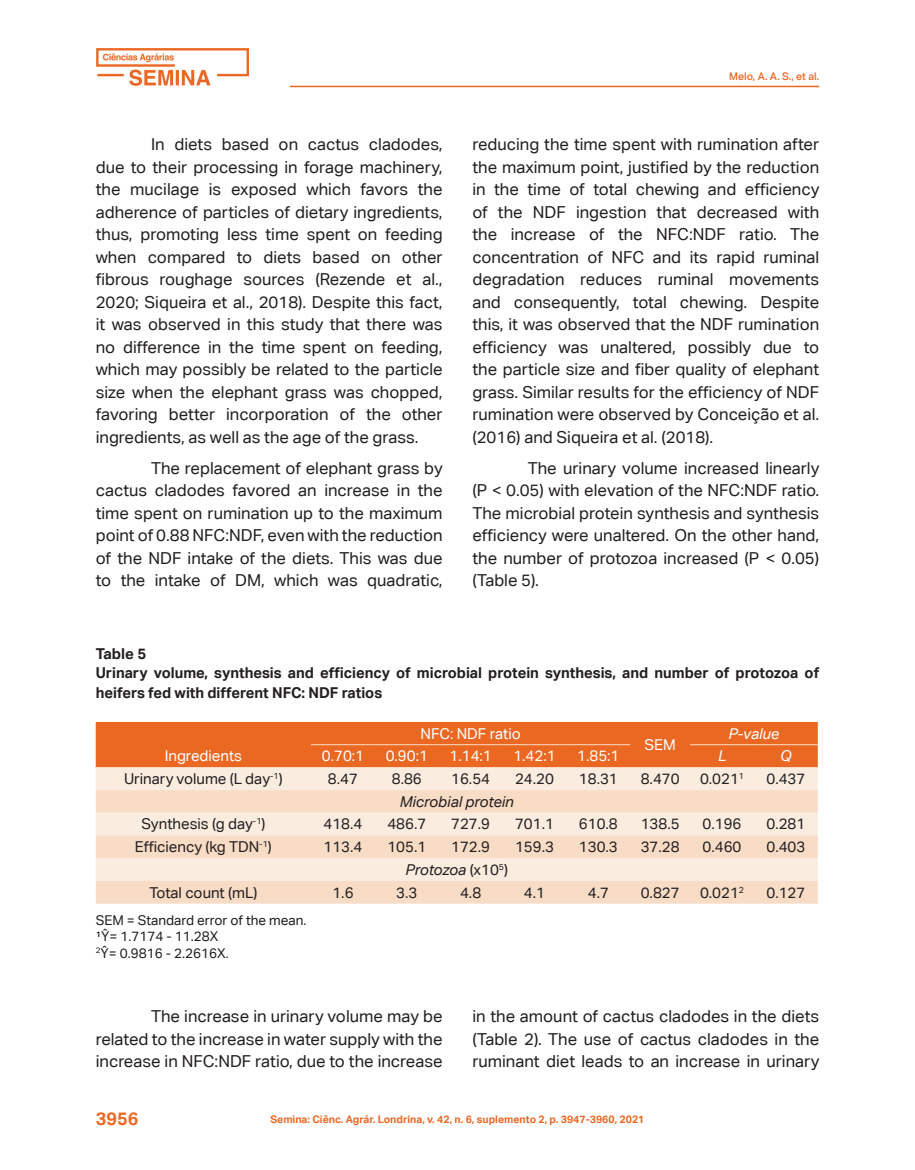
<style>
.page{position:relative;width:915px;height:1170px;background:#fff}
.page>*{position:absolute;margin:0;border:0;box-sizing:border-box;transform-origin:0 0}
.t1{font:700 18px "Aktiv Grotesk Corp";color:#eb6823}
.corpo_do_texto{font:16.5px/22.5px "Aktiv Grotesk Corp";color:#231f20;text-align:justify}
.texto_tabela{font:15px "Aktiv Grotesk Corp";color:#231f20}
.título_Tabela{font:700 15px/19.5px "Aktiv Grotesk Corp";color:#231f20}
.texto_tabela-2{font:15px "Aktiv Grotesk Corp";color:#fff}
.texto_tabela-3{font:italic 15px "Aktiv Grotesk Corp";color:#231f20}
.texto_tabela-4{font:italic 15px "Aktiv Grotesk Corp";color:#fff}
.legenda_de_tabela{font:13.5px "Aktiv Grotesk Corp";color:#231f20}
.t2{font:700 10.5px "Aktiv Grotesk Corp";color:#eb6823}
.t3{font:500 10.5px "Aktiv Grotesk Corp";color:#eb6823}
.s1{font-style:normal}
</style>
<div class="page">
<hr style="left:290px;top:86px;width:529px;height:1px;background:#eb6823">
<img style="left:96px;top:48px;width:152px;height:37px">
<div style="left:96px;top:722px;width:721px;height:45px;background:#eb6823"></div>
<div style="left:96px;top:767px;width:721px;height:23px;background:#faede0"></div>
<svg style="left:96px;top:790px;width:721px;height:113px;background:#f8e2d0"></svg>
<hr style="left:311px;top:744px;width:64px;height:1px;background:#f8dcc6">
<hr style="left:375px;top:744px;width:63px;height:1px;background:#f8dcc6">
<hr style="left:438px;top:744px;width:64px;height:1px;background:#f8dcc6">
<hr style="left:502px;top:744px;width:64px;height:1px;background:#f8dcc6">
<hr style="left:566px;top:744px;width:64px;height:1px;background:#f8dcc6">
<hr style="left:690px;top:744px;width:63px;height:1px;background:#f8dcc6">
<hr style="left:753px;top:744px;width:64px;height:1px;background:#f8dcc6">
<p class="corpo_do_texto" style="left:96px;top:133px;width:348px;text-indent:55px">In diets based on cactus cladodes, due to their processing in forage machinery, the mucilage is exposed which favors the adherence of particles of dietary ingredients, thus, promoting less time spent on feeding when compared to diets based on other fibrous roughage sources (Rezende et al., 2020; Siqueira et al., 2018). Despite this fact, it was observed in this study that there was no difference in the time spent on feeding, which may possibly be related to the particle size when the elephant grass was chopped, favoring better incorporation of the other ingredients, as well as the age of the grass.</p>
<p class="corpo_do_texto" style="left:96px;top:456px;width:348px;text-indent:55px">The replacement of elephant grass by cactus cladodes favored an increase in the time spent on rumination up to the maximum point of 0.88 NFC:NDF, even with the reduction of the NDF intake of the diets. This was due to the intake of DM, which was quadratic,</p>
<p class="t3" style="left:729px;top:69px;width:92px">Melo, A. A. S., et al.</p>
<p class="corpo_do_texto" style="left:472px;top:133px;width:348px">reducing the time spent with rumination after the maximum point, justified by the reduction in the time of total chewing and efficiency of the NDF ingestion that decreased with the increase of the NFC:NDF ratio. The concentration of NFC and its rapid ruminal degradation reduces ruminal movements and consequently, total chewing. Despite this, it was observed that the NDF rumination efficiency was unaltered, possibly due to the particle size and fiber quality of elephant grass. Similar results for the efficiency of NDF rumination were observed by Conceição et al. (2016) and Siqueira et al. (2018).</p>
<p class="corpo_do_texto" style="left:472px;top:456px;width:348px;text-indent:55px">The urinary volume increased linearly (P &lt; 0.05) with elevation of the NFC:NDF ratio.<br>The microbial protein synthesis and synthesis efficiency were unaltered. On the other hand, the number of protozoa increased (P &lt; 0.05) (Table 5).</p>
<p class="título_Tabela" style="left:96px;top:643px;width:52px">Table 5</p>
<p class="título_Tabela" style="left:96px;top:663px;width:724px">Urinary volume, synthesis and efficiency of microbial protein synthesis, and number of protozoa of heifers fed with different NFC: NDF ratios</p>
<p class="texto_tabela-2" style="left:420px;top:724px;width:102px">NFC: NDF ratio</p>
<p class="texto_tabela-2" style="left:644px;top:735px;width:33px">SEM</p>
<p class="texto_tabela-4" style="left:728px;top:724px;width:52px">P-value</p>
<p class="texto_tabela-2" style="left:165px;top:747px;width:79px">Ingredients</p>
<p class="texto_tabela-2" style="left:322px;top:747px;width:44px">0.70:1</p>
<p class="texto_tabela-2" style="left:385px;top:747px;width:44px">0.90:1</p>
<p class="texto_tabela-2" style="left:449px;top:747px;width:44px">1.14:1</p>
<p class="texto_tabela-2" style="left:513px;top:747px;width:44px">1.42:1</p>
<p class="texto_tabela-2" style="left:577px;top:747px;width:44px">1.85:1</p>
<p class="texto_tabela-4" style="left:717px;top:747px;width:10px">L</p>
<p class="texto_tabela-4" style="left:779px;top:747px;width:13px">Q</p>
<p class="texto_tabela" style="left:124px;top:770px;width:160px">Urinary volume (L day<sup>-1</sup>)</p>
<p class="texto_tabela" style="left:328px;top:770px;width:31px">8.47</p>
<p class="texto_tabela" style="left:391px;top:770px;width:31px">8.86</p>
<p class="texto_tabela" style="left:451px;top:770px;width:40px">16.54</p>
<p class="texto_tabela" style="left:515px;top:770px;width:40px">24.20</p>
<p class="texto_tabela" style="left:578px;top:770px;width:40px">18.31</p>
<p class="texto_tabela" style="left:640px;top:770px;width:40px">8.470</p>
<p class="texto_tabela" style="left:699px;top:770px;width:46px">0.021<sup>1</sup></p>
<p class="texto_tabela" style="left:766px;top:770px;width:40px">0.437</p>
<p class="texto_tabela-3" style="left:399px;top:792px;width:116px">Microbial protein</p>
<p class="texto_tabela" style="left:141px;top:815px;width:126px">Synthesis (g day<sup>-1</sup>)</p>
<p class="texto_tabela" style="left:323px;top:815px;width:40px">418.4</p>
<p class="texto_tabela" style="left:387px;top:815px;width:40px">486.7</p>
<p class="texto_tabela" style="left:451px;top:815px;width:40px">727.9</p>
<p class="texto_tabela" style="left:515px;top:815px;width:40px">701.1</p>
<p class="texto_tabela" style="left:578px;top:815px;width:40px">610.8</p>
<p class="texto_tabela" style="left:640px;top:815px;width:40px">138.5</p>
<p class="texto_tabela" style="left:702px;top:815px;width:40px">0.196</p>
<p class="texto_tabela" style="left:766px;top:815px;width:40px">0.281</p>
<p class="texto_tabela" style="left:135px;top:838px;width:138px">Efficiency (kg TDN<sup>-1</sup>)</p>
<p class="texto_tabela" style="left:323px;top:838px;width:40px">113.4</p>
<p class="texto_tabela" style="left:387px;top:838px;width:40px">105.1</p>
<p class="texto_tabela" style="left:451px;top:838px;width:40px">172.9</p>
<p class="texto_tabela" style="left:515px;top:838px;width:40px">159.3</p>
<p class="texto_tabela" style="left:578px;top:838px;width:40px">130.3</p>
<p class="texto_tabela" style="left:640px;top:838px;width:40px">37.28</p>
<p class="texto_tabela" style="left:702px;top:838px;width:40px">0.460</p>
<p class="texto_tabela" style="left:766px;top:838px;width:40px">0.403</p>
<p class="texto_tabela-3" style="left:405px;top:860px;width:104px">Protozoa <span class="s1">(x10</span><sup>5</sup><span class="s1">)</span></p>
<p class="texto_tabela" style="left:149px;top:883px;width:110px">Total count (mL)</p>
<p class="texto_tabela" style="left:332px;top:883px;width:23px">1.6</p>
<p class="texto_tabela" style="left:396px;top:883px;width:23px">3.3</p>
<p class="texto_tabela" style="left:460px;top:883px;width:23px">4.8</p>
<p class="texto_tabela" style="left:523px;top:883px;width:23px">4.1</p>
<p class="texto_tabela" style="left:587px;top:883px;width:23px">4.7</p>
<p class="texto_tabela" style="left:640px;top:883px;width:40px">0.827</p>
<p class="texto_tabela" style="left:699px;top:883px;width:46px">0.021<sup>2</sup></p>
<p class="texto_tabela" style="left:766px;top:883px;width:40px">0.127</p>
<p class="legenda_de_tabela" style="left:96px;top:912px;width:212px">SEM = Standard error of the mean.</p>
<p class="legenda_de_tabela" style="left:96px;top:928px;width:124px">¹Ŷ= 1.7174 - 11.28X</p>
<p class="legenda_de_tabela" style="left:96px;top:945px;width:135px"><sup>2</sup>Ŷ= 0.9816 - 2.2616X.</p>
<p class="corpo_do_texto" style="left:96px;top:1004px;width:348px;text-indent:55px">The increase in urinary volume may be related to the increase in water supply with the increase in NFC:NDF ratio, due to the increase</p>
<p class="corpo_do_texto" style="left:472px;top:1004px;width:348px">in the amount of cactus cladodes in the diets (Table 2). The use of cactus cladodes in the ruminant diet leads to an increase in urinary</p>
<p class="t1" style="left:96px;top:1107px;width:44px">3956</p>
<p class="t2" style="left:270px;top:1112px;width:375px">Semina: Ciênc. Agrár. Londrina, v. 42, n. 6, suplemento 2, p. 3947-3960, 2021</p>
</div>
